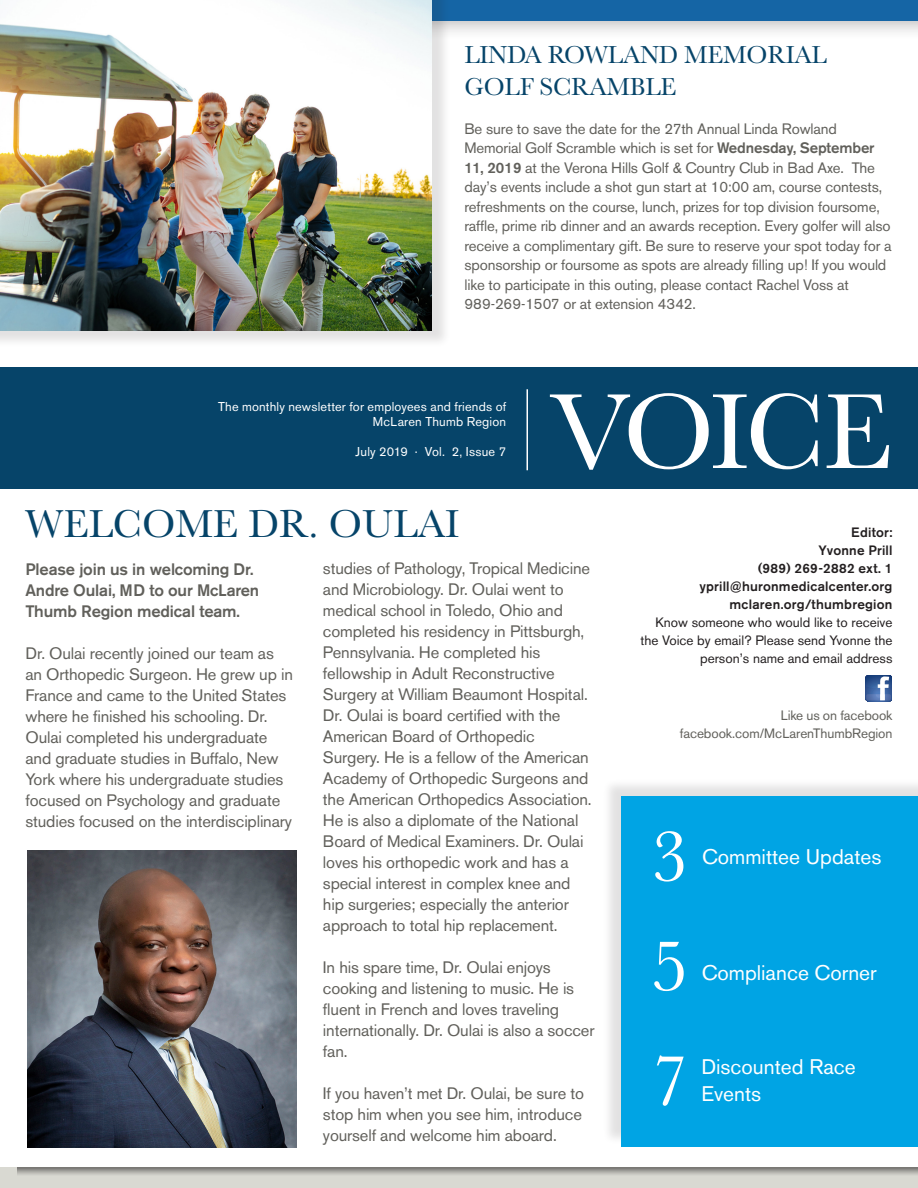
<style>
.page{position:relative;width:918px;height:1188px;background:#fff}
.page>*{position:absolute;margin:0;border:0;box-sizing:border-box;transform-origin:0 0}
.Connection{font:111px "Baskerville";color:#fff}
.t1{font:75px "Baskerville";color:#fff}
.t2{font:40.5px "Baskerville";color:#064469}
.t3{font:25.5px/31.5px "Baskerville";letter-spacing:-.01em;color:#064469}
.t4{font:21px/27.2px "Akzidenz Grotesk BE";color:#fff}
.t5{font:16.5px/21px "Akzidenz Grotesk BE";letter-spacing:-.01em;color:#61605b}
.t6{font:500 16.5px/21px "Akzidenz Grotesk BE";letter-spacing:-.01em;color:#61605b}
.t7{font:15px/19.5px "Akzidenz Grotesk BE";letter-spacing:-.01em;color:#61605b}
.t8{font:13.5px/18px "Akzidenz Grotesk BE";color:#231f20;text-align:right}
.t9{font:500 13.5px "Akzidenz Grotesk BE";letter-spacing:.015em;color:#231f20}
._30_Address{font:13.5px "Akzidenz Grotesk BE";letter-spacing:-.01em;color:#61605b}
.t10{font:12.75px/15px "Akzidenz Grotesk BE";letter-spacing:.015em;color:#fff;text-align:right}
.s1{font-weight:500}
.s2{font-style:inherit}
</style>
<div class="page">
<div style="left:0;top:367px;width:918px;height:121px;background:#064469"></div>
<div style="left:602px;top:778px;width:316px;height:367px;background:#231f20;opacity:.13"></div>
<div style="left:621px;top:796px;width:297px;height:352px;background:#00a4e4"></div>
<div style="left:0;top:1168px;width:918px;height:20px;background:#d9d9d2"></div>
<svg style="left:17px;top:1168px;width:901px;height:7px;background:#a7a6a1"></svg>
<svg style="left:866px;top:675px;width:26px;height:26px"></svg>
<div style="left:0;top:0;width:918px;height:41px;background:#231f20;opacity:.3"></div>
<div style="left:0;top:0;width:918px;height:20px;background:#1565a5"></div>
<hr style="left:526px;top:389px;width:2px;height:81px;background:#fff">
<div style="left:0;top:0;width:452px;height:349px;background:#231f20;opacity:.13"></div>
<img style="left:0;top:0;width:432px;height:330px">
<img style="left:27px;top:850px;width:270px;height:298px">
<p class="t3" style="left:464px;top:40px;width:364px">LINDA ROWLAND MEMORIAL<br>GOLF SCRAMBLE</p>
<p class="t7" style="left:464px;top:119px;width:429px">Be sure to save the date for the 27th Annual Linda Rowland Memorial Golf Scramble which is set for <span class="s1">Wednesday, September 11, 2019</span> at the Verona Hills Golf &amp; Country Club in Bad Axe. The day’s events include a shot gun start at 10:00 am, course contests, refreshments on the course, lunch, prizes for top division foursome, raffle, prime rib dinner and an awards reception. Every golfer will also receive a complimentary gift. Be sure to reserve your spot today for a sponsorship or foursome as spots are already filling up! If you would like to participate in this outing, please contact Rachel Voss at</p>
<p class="t7" style="left:464px;top:294px;width:233px">989-269-1507 or at extension 4342.</p>
<p class="t10" style="left:218px;top:399px;width:290px">The monthly newsletter for employees and friends of<br>McLaren Thumb Region</p>
<p class="t10" style="left:356px;top:444px;width:152px">July 2019 · Vol. 2, Issue 7</p>
<p class="Connection" style="left:550px;top:361px;width:344px"><span class="s2">V</span>OICE</p>
<p class="t2" style="left:25px;top:498px;width:436px">WELCOME DR. OULAI</p>
<p class="t6" style="left:26px;top:558px;width:235px">Please join us in welcoming Dr.<br>Andre Oulai, MD to our McLaren<br>Thumb Region medical team.</p>
<p class="t5" style="left:26px;top:642px;width:269px">Dr. Oulai recently joined our team as an Orthopedic Surgeon. He grew up in France and came to the United States where he finished his schooling. Dr.<br>Oulai completed his undergraduate and graduate studies in Buffalo, New York where his undergraduate studies focused on Psychology and graduate studies focused on the interdisciplinary</p>
<p class="t5" style="left:323px;top:558px;width:270px">studies of Pathology, Tropical Medicine and Microbiology. Dr. Oulai went to medical school in Toledo, Ohio and completed his residency in Pittsburgh, Pennsylvania. He completed his fellowship in Adult Reconstructive Surgery at William Beaumont Hospital.<br>Dr. Oulai is board certified with the American Board of Orthopedic Surgery. He is a fellow of the American Academy of Orthopedic Surgeons and the American Orthopedics Association.<br>He is also a diplomate of the National Board of Medical Examiners. Dr. Oulai loves his orthopedic work and has a special interest in complex knee and hip surgeries; especially the anterior approach to total hip replacement.</p>
<p class="t5" style="left:323px;top:957px;width:273px">In his spare time, Dr. Oulai enjoys cooking and listening to music. He is fluent in French and loves traveling internationally. Dr. Oulai is also a soccer fan.</p>
<p class="t5" style="left:323px;top:1083px;width:263px">If you haven’t met Dr. Oulai, be sure to stop him when you see him, introduce yourself and welcome him aboard.</p>
<p class="t9" style="left:851px;top:524px;width:43px">Editor:</p>
<p class="t9" style="left:819px;top:542px;width:75px">Yvonne Prill</p>
<p class="t9" style="left:758px;top:560px;width:136px">(989) 269-2882 ext. 1</p>
<p class="t9" style="left:700px;top:578px;width:194px">yprill@huronmedicalcenter.org</p>
<p class="t9" style="left:730px;top:596px;width:164px">mclaren.org/thumbregion</p>
<p class="t8" style="left:640px;top:614px;width:254px">Know someone who would like to receive the Voice by email? Please send Yvonne the person’s name and email address</p>
<p class="_30_Address" style="left:781px;top:707px;width:113px">Like us on facebook</p>
<p class="_30_Address" style="left:680px;top:725px;width:214px">facebook.com/McLarenThumbRegion</p>
<p class="t1" style="left:651px;top:808px;width:39px">3</p>
<p class="t4" style="left:702px;top:843px;width:181px">Committee Updates</p>
<p class="t1" style="left:651px;top:918px;width:39px">5</p>
<p class="t4" style="left:702px;top:959px;width:177px">Compliance Corner</p>
<p class="t1" style="left:651px;top:1033px;width:39px">7</p>
<p class="t4" style="left:701px;top:1053px;width:156px">Discounted Race<br>Events</p>
</div>
